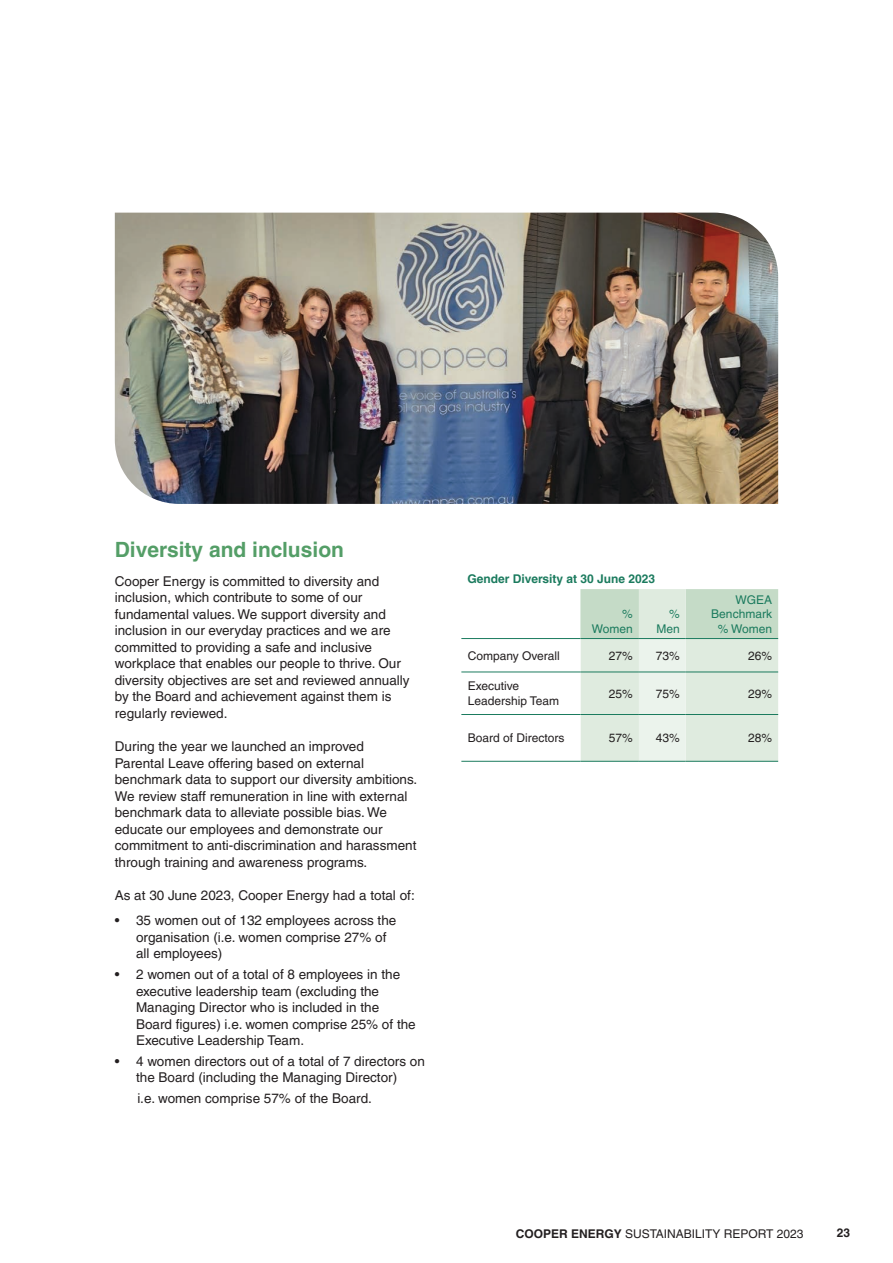
<style>
.page{position:relative;width:893px;height:1263px;background:#fff}
.page>*{position:absolute;margin:0;border:0;box-sizing:border-box;transform-origin:0 0}
.t1{font:700 21px "Helvetica LT Pro";color:#549e67}
.t2{font:13.5px/16.5px "Helvetica LT Pro";color:#231f20}
.t3{font:12px/14.4px "Helvetica LT Pro";color:#231f20}
.t4{font:12px/14.4px "Helvetica LT Pro";color:#1b7b5e;text-align:right}
.t5{font:700 12px "Helvetica LT Pro";color:#1b7b5e}
.t6{font:700 12px "Helvetica LT Pro";color:#231f20}
.s1{font-weight:700}
</style>
<div class="page">
<img style="left:115px;top:213px;width:663px;height:291px">
<svg style="left:461px;top:589px;width:317px;height:172px"></svg>
<hr style="left:461px;top:638px;width:119px;height:1px;background:#1b7b5e">
<hr style="left:580px;top:638px;width:59px;height:1px;background:#1b7b5e">
<hr style="left:639px;top:638px;width:47px;height:1px;background:#1b7b5e">
<hr style="left:686px;top:638px;width:92px;height:1px;background:#1b7b5e">
<hr style="left:461px;top:672px;width:119px;height:1px;background:#1b7b5e">
<hr style="left:580px;top:672px;width:59px;height:1px;background:#1b7b5e">
<hr style="left:639px;top:672px;width:47px;height:1px;background:#1b7b5e">
<hr style="left:686px;top:672px;width:92px;height:1px;background:#1b7b5e">
<hr style="left:461px;top:714px;width:119px;height:1px;background:#1b7b5e">
<hr style="left:580px;top:714px;width:59px;height:1px;background:#1b7b5e">
<hr style="left:639px;top:714px;width:47px;height:1px;background:#1b7b5e">
<hr style="left:686px;top:714px;width:92px;height:1px;background:#1b7b5e">
<hr style="left:461px;top:761px;width:119px;height:1px;background:#1b7b5e">
<hr style="left:580px;top:761px;width:59px;height:1px;background:#1b7b5e">
<hr style="left:639px;top:761px;width:47px;height:1px;background:#1b7b5e">
<hr style="left:686px;top:761px;width:92px;height:1px;background:#1b7b5e">
<h1 class="t1" style="left:115px;top:536px;width:231px">Diversity and inclusion</h1>
<p class="t2" style="left:115px;top:573px;width:296px">Cooper Energy is committed to diversity and inclusion, which contribute to some of our fundamental values. We support diversity and inclusion in our everyday practices and we are committed to providing a safe and inclusive workplace that enables our people to thrive. Our diversity objectives are set and reviewed annually by the Board and achievement against them is regularly reviewed.</p>
<p class="t2" style="left:115px;top:738px;width:304px">During the year we launched an improved<br>Parental Leave offering based on external benchmark data to support our diversity ambitions.<br>We review staff remuneration in line with external benchmark data to alleviate possible bias. We educate our employees and demonstrate our commitment to anti-discrimination and harassment through training and awareness programs.</p>
<p class="t2" style="left:115px;top:887px;width:301px">As at 30 June 2023, Cooper Energy had a total of:</p>
<p class="t2" style="left:136px;top:912px;width:262px;text-indent:-21px">• 35 women out of 132 employees across the organisation (i.e. women comprise 27% of all employees)</p>
<p class="t2" style="left:136px;top:966px;width:281px;text-indent:-21px">• 2 women out of a total of 8 employees in the executive leadership team (excluding the Managing Director who is included in the Board figures) i.e. women comprise 25% of the Executive Leadership Team.</p>
<p class="t2" style="left:115px;top:1053px;width:312px;text-align:center">• 4 women directors out of a total of 7 directors on the Board (including the Managing Director)</p>
<p class="t2" style="left:137px;top:1090px;width:236px">i.e. women comprise 57% of the Board.</p>
<p class="t5" style="left:467px;top:572px;width:189px">Gender Diversity at 30 June 2023</p>
<p class="t4" style="left:592px;top:607px;width:42px">%<br>Women</p>
<p class="t4" style="left:656px;top:607px;width:25px">%<br>Men</p>
<p class="t4" style="left:711px;top:592px;width:62px">WGEA<br>Benchmark % Women</p>
<p class="t3" style="left:468px;top:648px;width:94px">Company Overall</p>
<p class="t3" style="left:609px;top:648px;width:26px">27%</p>
<p class="t3" style="left:656px;top:648px;width:26px">73%</p>
<p class="t3" style="left:748px;top:648px;width:26px">26%</p>
<p class="t3" style="left:468px;top:679px;width:93px">Executive<br>Leadership Team</p>
<p class="t3" style="left:609px;top:686px;width:26px">25%</p>
<p class="t3" style="left:656px;top:686px;width:26px">75%</p>
<p class="t3" style="left:748px;top:686px;width:26px">29%</p>
<p class="t3" style="left:468px;top:731px;width:98px">Board of Directors</p>
<p class="t3" style="left:609px;top:731px;width:26px">57%</p>
<p class="t3" style="left:656px;top:731px;width:26px">43%</p>
<p class="t3" style="left:748px;top:731px;width:26px">28%</p>
<p class="t3" style="left:516px;top:1226px;width:289px"><span class="s1">COOPER ENERGY</span> SUSTAINABILITY REPORT 2023</p>
<p class="t6" style="left:837px;top:1226px;width:15px">23</p>
</div>
